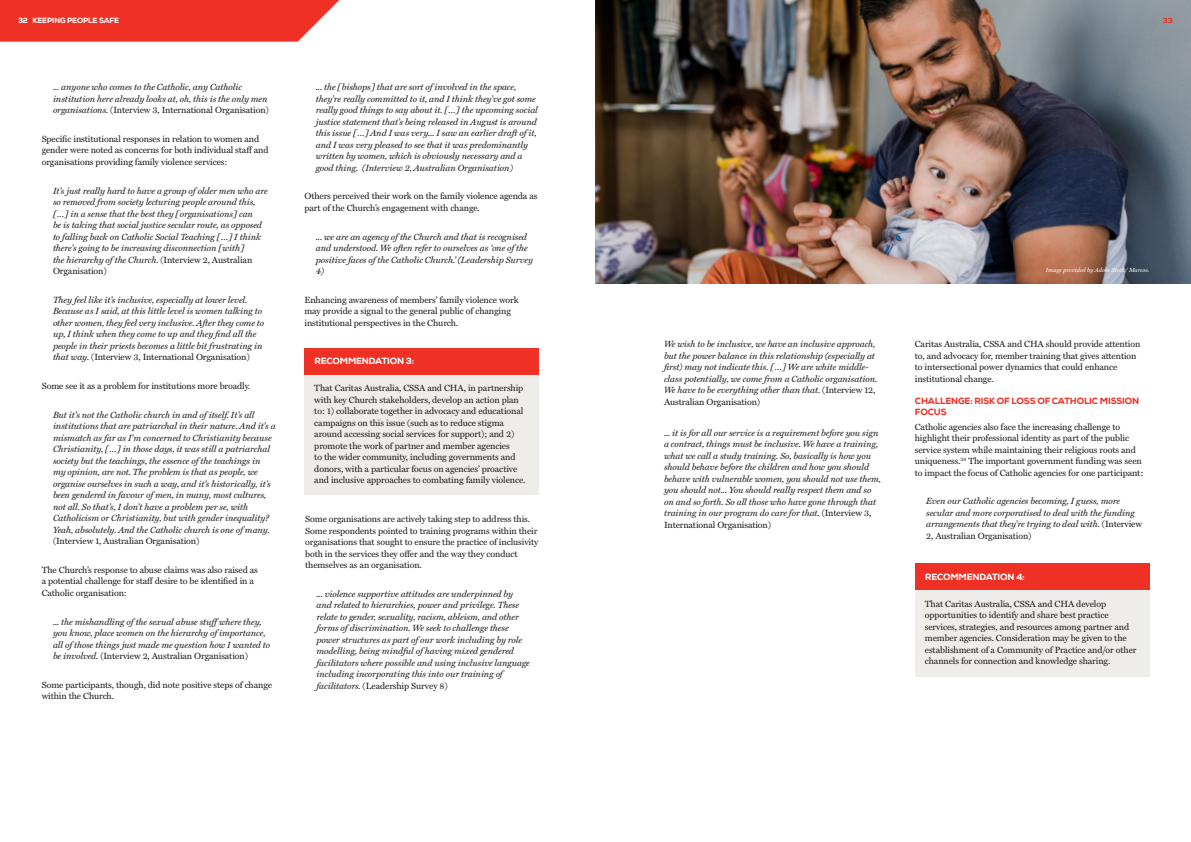
<style>
.page{position:relative;width:1191px;height:842px;background:#fff}
.page>*{position:absolute;margin:0;border:0;box-sizing:border-box;transform-origin:0 0}
.t1{font:italic 9px/11.5px "Miller Text";letter-spacing:-.01em;color:#1e1b1d}
.t2{font:9px/11.5px "Miller Text";letter-spacing:-.01em;color:#1e1b1d}
.t3{font:800 9px/11.5px "Nexa";letter-spacing:-.015em;color:#ee3124}
.t4{font:800 9px "Nexa";letter-spacing:-.015em;color:#fff}
.t5{font:800 7.5px "Nexa";letter-spacing:-.015em;color:#fff}
.t6{font:800 7.5px "Nexa";color:#ee3124}
.t7{font:italic 6px "Miller Text";letter-spacing:-.01em;color:#fff}
.s1{font-style:normal}
</style>
<div class="page">
<img style="left:595px;top:0;width:596px;height:283px">
<div style="left:304px;top:355px;width:235px;height:140px;background:#efedea"></div>
<div style="left:304px;top:348px;width:235px;height:27px;background:#ee3124"></div>
<div style="left:915px;top:570px;width:234px;height:106px;background:#efedea"></div>
<div style="left:915px;top:563px;width:234px;height:27px;background:#ee3124"></div>
<svg style="left:0;top:0;width:339px;height:42px;background:#ef3e32"></svg>
<p class="t5" style="left:18px;top:16px;width:102px">32 KEEPING PEOPLE SAFE</p>
<p class="t1" style="left:53px;top:81px;width:217px">... anyone who comes to the Catholic, any Catholic institution here already looks at, oh, this is the only men organisations. <span class="s1">(Interview 3, International Organisation)</span></p>
<p class="t2" style="left:42px;top:132px;width:228px">Specific institutional responses in relation to women and gender were noted as concerns for both individual staff and organisations providing family violence services:</p>
<p class="t1" style="left:53px;top:184px;width:216px">It’s just really hard to have a group of older men who are so removed from society lecturing people around this, […] in a sense that the best they [organisations] can<br>be is taking that social justice secular route, as opposed to falling back on Catholic Social Teaching […] I think there’s going to be increasing disconnection [with]<br>the hierarchy of the Church. <span class="s1">(Interview 2, Australian Organisation)</span></p>
<p class="t1" style="left:53px;top:293px;width:213px">They feel like it’s inclusive, especially at lower level.<br>Because as I said, at this little level is women talking to other women, they feel very inclusive. After they come to up, I think when they come to up and they find all the people in their priests becomes a little bit frustrating in that way. <span class="s1">(Interview 3, International Organisation)</span></p>
<p class="t2" style="left:42px;top:379px;width:210px">Some see it as a problem for institutions more broadly.</p>
<p class="t1" style="left:53px;top:408px;width:224px">But it’s not the Catholic church in and of itself. It’s all institutions that are patriarchal in their nature. And it’s a mismatch as far as I’m concerned to Christianity because Christianity, […] in those days, it was still a patriarchal society but the teachings, the essence of the teachings in<br>my opinion, are not. The problem is that as people, we organise ourselves in such a way, and it’s historically, it’s been gendered in favour of men, in many, most cultures, not all. So that’s, I don’t have a problem per se, with Catholicism or Christianity, but with gender inequality?<br>Yeah, absolutely. And the Catholic church is one of many.</p>
<p class="t2" style="left:53px;top:535px;width:148px">(Interview 1, Australian Organisation)</p>
<p class="t2" style="left:42px;top:563px;width:218px">The Church’s response to abuse claims was also raised as a potential challenge for staff desire to be identified in a<br>Catholic organisation:</p>
<p class="t1" style="left:53px;top:615px;width:219px">... the mishandling of the sexual abuse stuffwhere they, you know, place women on the hierarchy of importance, all of those things just made me question how I wanted to be involved. <span class="s1">(Interview 2, Australian Organisation)</span></p>
<p class="t2" style="left:42px;top:678px;width:232px">Some participants, though, did note positive steps of change within the Church.</p>
<p class="t1" style="left:316px;top:81px;width:224px">... the [bishops] that are sort of involved in the space, they’re really committed to it, and I think they’ve got some really good things to say about it. […] the upcoming social justice statement that’s being released in August is around this issue […] And I was very... I saw an earlier draft of it, and I was very pleased to see that it was predominantly written by women, which is obviously necessary and a good thing. (Interview 2, Australian Organisation)</p>
<p class="t2" style="left:304px;top:190px;width:234px">Others perceived their work on the family violence agenda as part of the Church’s engagement with change.</p>
<p class="t1" style="left:316px;top:230px;width:218px">... we are an agency of the Church and that is recognised and understood. We often refer to ourselves as ‘one of the positive faces of the Catholic Church.’ (Leadership Survey 4)</p>
<p class="t2" style="left:304px;top:293px;width:216px">Enhancing awareness of members’ family violence work may provide a signal to the general public of changing institutional perspectives in the Church.</p>
<p class="t4" style="left:314px;top:356px;width:101px">RECOMMENDATION 3:</p>
<p class="t2" style="left:314px;top:382px;width:213px">That Caritas Australia, CSSA and CHA, in partnership with key Church stakeholders, develop an action plan to: 1) collaborate together in advocacy and educational campaigns on this issue (such as to reduce stigma around accessing social services for support); and 2) promote the work of partner and member agencies<br>to the wider community, including governments and donors, with a particular focus on agencies’ proactive and inclusive approaches to combating family violence.</p>
<p class="t2" style="left:305px;top:513px;width:235px">Some organisations are actively taking step to address this.<br>Some respondents pointed to training programs within their organisations that sought to ensure the practice of inclusivity both in the services they offer and the way they conduct themselves as an organisation.</p>
<p class="t1" style="left:316px;top:587px;width:215px">... violence supportive attitudes are underpinned by and related to hierarchies, power and privilege. These relate to gender, sexuality, racism, ableism, and other forms of discrimination. We seek to challenge these power structures as part of our work including by role modelling, being mindful of having mixed gendered facilitators where possible and using inclusive language including incorporating this into our training of facilitators. <span class="s1">(Leadership Survey 8)</span></p>
<p class="t6" style="left:1163px;top:16px;width:11px">33</p>
<p class="t1" style="left:664px;top:338px;width:215px">We wish to be inclusive, we have an inclusive approach, but the power balance in this relationship (especially at first) may not indicate this. […] We are white middle&shy;class potentially, we come from a Catholic organisation.<br>We have to be everything other than that. <span class="s1">(Interview 12, Australian Organisation)</span></p>
<p class="t1" style="left:664px;top:426px;width:218px">... it is for all our service is a requirement before you sign a contract, things must be inclusive. We have a training, what we call a study training. So, basically is how you should behave before the children and how you should behave with vulnerable women, you should not use them, you should not... You should really respect them and so on and so forth. So all those who have gone through that training in our program do care for that. <span class="s1">(Interview 3, International Organisation)</span></p>
<p class="t7" style="left:1046px;top:265px;width:105px">Image provided by Adobe Stock/ Marcos.</p>
<p class="t2" style="left:915px;top:338px;width:227px">Caritas Australia, CSSA and CHA should provide attention to, and advocacy for, member training that gives attention to intersectional power dynamics that could enhance institutional change.</p>
<p class="t3" style="left:915px;top:395px;width:226px">CHALLENGE: RISK OF LOSS OF CATHOLIC MISSION<br>FOCUS</p>
<p class="t2" style="left:915px;top:420px;width:230px">Catholic agencies also face the increasing challenge to highlight their professional identity as part of the public service system while maintaining their religious roots and uniqueness.<sup>28</sup> The important government funding was seen to impact the focus of Catholic agencies for one participant:</p>
<p class="t1" style="left:926px;top:495px;width:217px">Even our Catholic agencies becoming, I guess, more secular and more corporatised to deal with the funding arrangements that they’re trying to deal with. <span class="s1">(Interview 2, Australian Organisation)</span></p>
<p class="t4" style="left:925px;top:571px;width:101px">RECOMMENDATION 4:</p>
<p class="t2" style="left:925px;top:597px;width:213px">That Caritas Australia, CSSA and CHA develop opportunities to identify and share best practice services, strategies, and resources among partner and member agencies. Consideration may be given to the establishment of a Community of Practice and/or other channels for connection and knowledge sharing.</p>
</div>
